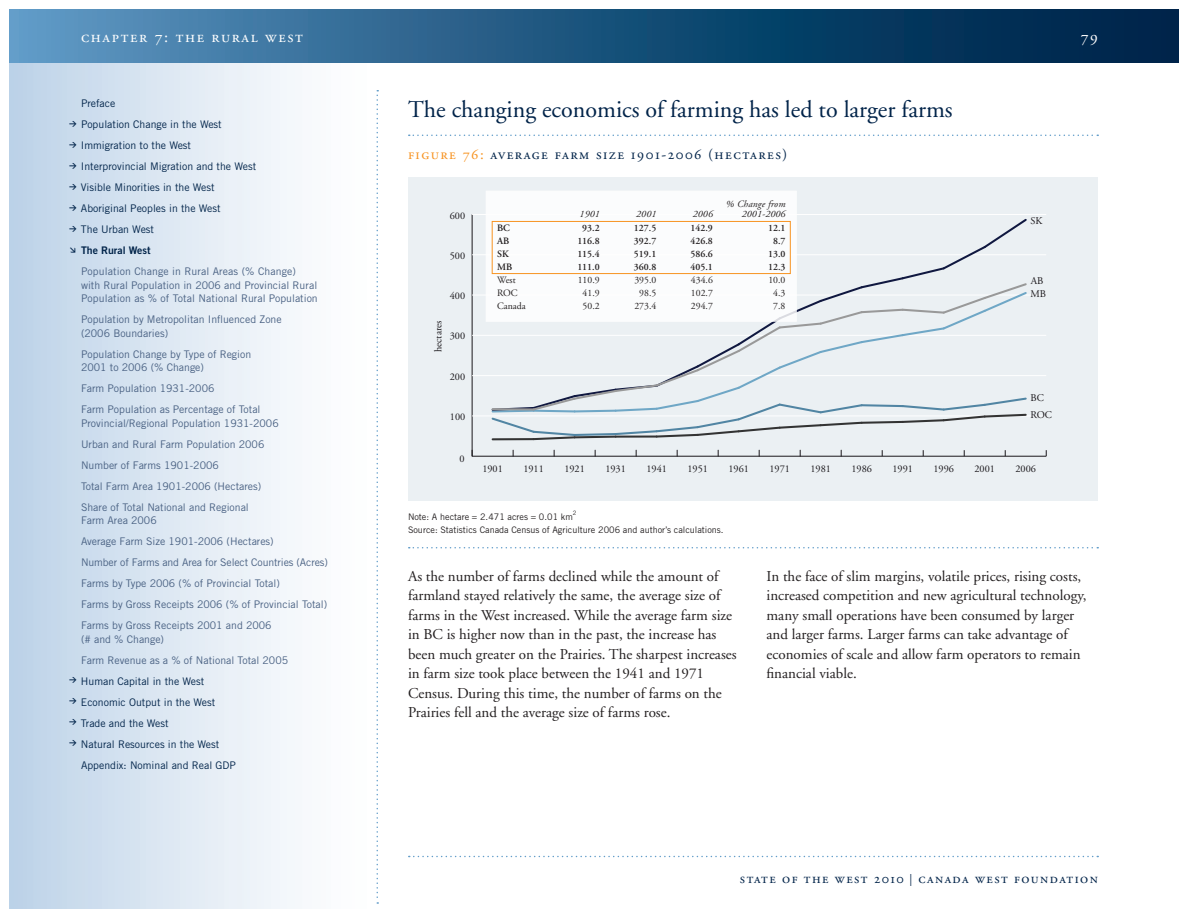
<style>
.page{position:relative;width:1188px;height:918px;background:#fff}
.page>*{position:absolute;margin:0;border:0;box-sizing:border-box;transform-origin:0 0}
._2_header_2_16pt_rul{font:24px "Adobe Garamond";color:#002349}
.t1{font:16.5px "Adobe Garamond Regular SC";letter-spacing:.1em;color:#fff}
._0_body_copy{font:15px/19.5px "Adobe Garamond";color:#231f20}
._3_figure_header_cap{font:15px "Adobe Garamond Regular SC";letter-spacing:.1em;color:#002349}
.t2{font:14.25px "Adobe Garamond Regular SC";letter-spacing:.1em;color:#002349}
.t3{font:10.5px/21px "Trade Gothic";color:#486082}
.t4{font:10.5px/21px "Trade Gothic";color:#002349}
.t5{font:10.5px "Trade Gothic Bold Two";color:#002349}
.t6{font:10.2px/16.8px "Adobe Garamond";color:#1a171b}
.Chart_Tables{font:600 9.75px "Adobe Garamond";color:#231f20}
.Chart_Tables-2{font:9.75px "Adobe Garamond";color:#231f20}
.Chart_Tables-3{font:italic 9.75px/10.5px "Adobe Garamond";letter-spacing:.02em;color:#231f20;text-align:right}
._5_source_note_rule{font:9px "Trade Gothic";color:#231f20}
.t7{font:700 7.5px "DIN";color:#002349}
._5_source_note_rule-2{font:6px "Trade Gothic";color:#231f20}
.s1{color:#f79321}
.s2{font-size:12px}
</style>
<div class="page">
<div style="left:9px;top:63px;width:369px;height:846px;background:linear-gradient(to right,#bed3e8,#fff)"></div>
<svg style="left:9px;top:9px;width:1170px;height:54px;background:#225780"></svg>
<svg style="left:376px;top:90px;width:2px;height:814px"></svg>
<svg style="left:409px;top:856px;width:689px;height:1px"></svg>
<svg style="left:409px;top:135px;width:689px;height:1px"></svg>
<svg style="left:409px;top:547px;width:689px;height:1px"></svg>
<div style="left:408px;top:177px;width:690px;height:324px;background:#ebf0f3"></div>
<hr style="left:472px;top:456px;width:574px;height:1px;background:#1a171b">
<hr style="left:472px;top:214px;width:1px;height:242px;background:#1a171b">
<hr style="left:472px;top:416px;width:574px;height:1px;background:#fff">
<hr style="left:472px;top:375px;width:574px;height:1px;background:#fff">
<hr style="left:472px;top:335px;width:574px;height:1px;background:#fff">
<hr style="left:472px;top:295px;width:574px;height:1px;background:#fff">
<hr style="left:472px;top:255px;width:574px;height:1px;background:#fff">
<hr style="left:472px;top:214px;width:574px;height:1px;background:#fff">
<svg style="left:490px;top:217px;width:539px;height:224px"></svg>
<div style="left:486px;top:191px;width:310px;height:130px;background:#fff"></div>
<div style="left:492px;top:221px;width:298px;height:53px;border:1px solid #f79321"></div>
<h2 class="t1" style="left:81px;top:28px;width:223px">chapter 7: the rural west</h2>
<h2 class="t1" style="left:1081px;top:28px;width:19px">79</h2>
<p class="t4" style="left:69px;top:93px;width:189px;text-indent:12px">Preface<br><sup>&gt;</sup> Population Change in the West<br><sup>&gt;</sup> Immigration to the West<br><sup>&gt;</sup> Interprovincial Migration and the West <sup>&gt;</sup> Visible Minorities in the West<br><sup>&gt;</sup> Aboriginal Peoples in the West<br><sup>&gt;</sup> The Urban West</p>
<p class="t5" style="left:81px;top:244px;width:71px">The Rural West</p>
<p class="t3" style="left:81px;top:265px;width:238px;line-height:13.5px">Population Change in Rural Areas (% Change) with Rural Population in 2006 and Provincial Rural<br>Population as % of Total National Rural Population</p>
<p class="t3" style="left:81px;top:313px;width:202px;line-height:13.5px">Population by Metropolitan Influenced Zone (2006 Boundaries)</p>
<p class="t3" style="left:81px;top:347px;width:172px;line-height:13.5px">Population Change by Type of Region<br>2001 to 2006 (% Change)</p>
<p class="t3" style="left:81px;top:378px;width:181px">Farm Population 1931-2006<br>Farm Population as Percentage of Total</p>
<p class="t3" style="left:81px;top:412px;width:199px">Provincial/Regional Population 1931-2006<br>Urban and Rural Farm Population 2006<br>Number of Farms 1901-2006<br>Total Farm Area 1901-2006 (Hectares)<br>Share of Total National and Regional</p>
<p class="t3" style="left:81px;top:510px;width:249px">Farm Area 2006<br>Average Farm Size 1901-2006 (Hectares)<br>Number of Farms and Area for Select Countries (Acres)<br>Farms by Type 2006 (% of Provincial Total)<br>Farms by Gross Receipts 2006 (% of Provincial Total)<br>Farms by Gross Receipts 2001 and 2006</p>
<p class="t3" style="left:81px;top:628px;width:85px">(# and % Change)</p>
<p class="t3" style="left:81px;top:649px;width:209px">Farm Revenue as a % of National Total 2005</p>
<p class="t4" style="left:69px;top:670px;width:137px"><sup>&gt;</sup> Human Capital in the West</p>
<p class="t4" style="left:69px;top:691px;width:148px"><sup>&gt;</sup> Economic Output in the West</p>
<p class="t4" style="left:69px;top:712px;width:101px"><sup>&gt;</sup> Trade and the West</p>
<p class="t4" style="left:69px;top:733px;width:152px"><sup>&gt;</sup> Natural Resources in the West</p>
<p class="t4" style="left:81px;top:754px;width:156px">Appendix: Nominal and Real GDP</p>
<p class="t7" style="left:77px;top:256px;width:9px;rotate:-180deg">≤</p>
<p class="_2_header_2_16pt_rul" style="left:408px;top:96px;width:546px">The changing economics of farming has led to larger farms</p>
<p class="_3_figure_header_cap" style="left:408px;top:147px;width:381px"><span class="s1">figure 76:</span> average farm size 1901-2006 (hectares)</p>
<p class="t6" style="left:450px;top:207px;width:17px">600</p>
<p class="t6" style="left:450px;top:247px;width:17px">500</p>
<p class="t6" style="left:450px;top:288px;width:17px">400</p>
<p class="t6" style="left:430px;top:352px;width:33px;rotate:-90deg">hectares</p>
<p class="t6" style="left:450px;top:328px;width:17px">300</p>
<p class="t6" style="left:450px;top:368px;width:17px">200</p>
<p class="t6" style="left:450px;top:409px;width:17px">100</p>
<p class="Chart_Tables-3" style="left:580px;top:209px;width:22px">1901</p>
<p class="Chart_Tables-3" style="left:636px;top:209px;width:22px">2001</p>
<p class="Chart_Tables-3" style="left:693px;top:209px;width:22px">2006</p>
<p class="Chart_Tables-3" style="left:726px;top:199px;width:61px">% Change from<br>2001-2006</p>
<p class="Chart_Tables" style="left:497px;top:223px;width:14px">BC</p>
<p class="Chart_Tables" style="left:582px;top:223px;width:19px">93.2</p>
<p class="Chart_Tables" style="left:634px;top:223px;width:24px">127.5</p>
<p class="Chart_Tables" style="left:691px;top:223px;width:24px">142.9</p>
<p class="Chart_Tables" style="left:768px;top:223px;width:19px">12.1</p>
<p class="Chart_Tables" style="left:497px;top:236px;width:14px">AB</p>
<p class="Chart_Tables" style="left:577px;top:236px;width:24px">116.8</p>
<p class="Chart_Tables" style="left:634px;top:236px;width:24px">392.7</p>
<p class="Chart_Tables" style="left:691px;top:236px;width:24px">426.8</p>
<p class="Chart_Tables" style="left:773px;top:236px;width:14px">8.7</p>
<p class="Chart_Tables" style="left:497px;top:249px;width:13px">SK</p>
<p class="Chart_Tables" style="left:577px;top:249px;width:24px">115.4</p>
<p class="Chart_Tables" style="left:634px;top:249px;width:24px">519.1</p>
<p class="Chart_Tables" style="left:691px;top:249px;width:24px">586.6</p>
<p class="Chart_Tables" style="left:768px;top:249px;width:19px">13.0</p>
<p class="Chart_Tables" style="left:497px;top:262px;width:17px">MB</p>
<p class="Chart_Tables" style="left:577px;top:262px;width:24px">111.0</p>
<p class="Chart_Tables" style="left:634px;top:262px;width:24px">360.8</p>
<p class="Chart_Tables" style="left:691px;top:262px;width:24px">405.1</p>
<p class="Chart_Tables" style="left:768px;top:262px;width:19px">12.3</p>
<p class="Chart_Tables-2" style="left:497px;top:275px;width:20px">West</p>
<p class="Chart_Tables-2" style="left:578px;top:275px;width:23px">110.9</p>
<p class="Chart_Tables-2" style="left:634px;top:275px;width:23px">395.0</p>
<p class="Chart_Tables-2" style="left:691px;top:275px;width:23px">434.6</p>
<p class="Chart_Tables-2" style="left:768px;top:275px;width:19px">10.0</p>
<p class="Chart_Tables-2" style="left:497px;top:288px;width:22px">ROC</p>
<p class="Chart_Tables-2" style="left:583px;top:288px;width:19px">41.9</p>
<p class="Chart_Tables-2" style="left:639px;top:288px;width:19px">98.5</p>
<p class="Chart_Tables-2" style="left:691px;top:288px;width:23px">102.7</p>
<p class="Chart_Tables-2" style="left:773px;top:288px;width:14px">4.3</p>
<p class="Chart_Tables-2" style="left:497px;top:301px;width:30px">Canada</p>
<p class="Chart_Tables-2" style="left:583px;top:301px;width:19px">50.2</p>
<p class="Chart_Tables-2" style="left:634px;top:301px;width:23px">273.4</p>
<p class="Chart_Tables-2" style="left:691px;top:301px;width:23px">294.7</p>
<p class="Chart_Tables-2" style="left:773px;top:301px;width:14px">7.8</p>
<p class="t6" style="left:1030px;top:213px;width:13px">SK</p>
<p class="t6" style="left:1031px;top:272px;width:14px">AB</p>
<p class="t6" style="left:1030px;top:285px;width:17px">MB</p>
<p class="t6" style="left:1030px;top:390px;width:23px">BC<br>ROC</p>
<p class="t6" style="left:459px;top:451px;width:7px">0</p>
<p class="t6" style="left:482px;top:460px;width:22px">1901</p>
<p class="t6" style="left:523px;top:460px;width:22px">1911</p>
<p class="t6" style="left:564px;top:460px;width:22px">1921</p>
<p class="t6" style="left:605px;top:460px;width:22px">1931</p>
<p class="t6" style="left:646px;top:460px;width:22px">1941</p>
<p class="t6" style="left:687px;top:460px;width:22px">1951</p>
<p class="t6" style="left:728px;top:460px;width:22px">1961</p>
<p class="t6" style="left:769px;top:460px;width:22px">1971</p>
<p class="t6" style="left:810px;top:460px;width:22px">1981</p>
<p class="t6" style="left:851px;top:460px;width:22px">1986</p>
<p class="t6" style="left:892px;top:460px;width:22px">1991</p>
<p class="t6" style="left:933px;top:460px;width:22px">1996</p>
<p class="t6" style="left:974px;top:460px;width:22px">2001</p>
<p class="t6" style="left:1015px;top:460px;width:22px">2006</p>
<p class="_5_source_note_rule-2" style="left:573px;top:510px;width:5px">2</p>
<p class="_5_source_note_rule" style="left:408px;top:525px;width:317px">Source: Statistics Canada Census of Agriculture 2006 and author’s calculations.</p>
<p class="_5_source_note_rule" style="left:408px;top:511px;width:166px">Note: A hectare = 2.471 acres = 0.01 km</p>
<p class="_0_body_copy" style="left:408px;top:567px;width:330px">As the number of farms declined while the amount of farmland stayed relatively the same, the average size of farms in the West increased. While the average farm size in BC is higher now than in the past, the increase has been much greater on the Prairies. The sharpest increases in farm size took place between the 1941 and 1971<br>Census. During this time, the number of farms on the Prairies fell and the average size of farms rose.</p>
<p class="_0_body_copy" style="left:766px;top:567px;width:321px">In the face of slim margins, volatile prices, rising costs, increased competition and new agricultural technology, many small operations have been consumed by larger and larger farms. Larger farms can take advantage of economies of scale and allow farm operators to remain financial viable.</p>
<h3 class="t2" style="left:740px;top:871px;width:360px">state of the west 2010 <span class="s2">|</span> canada west foundation</h3>
</div>
